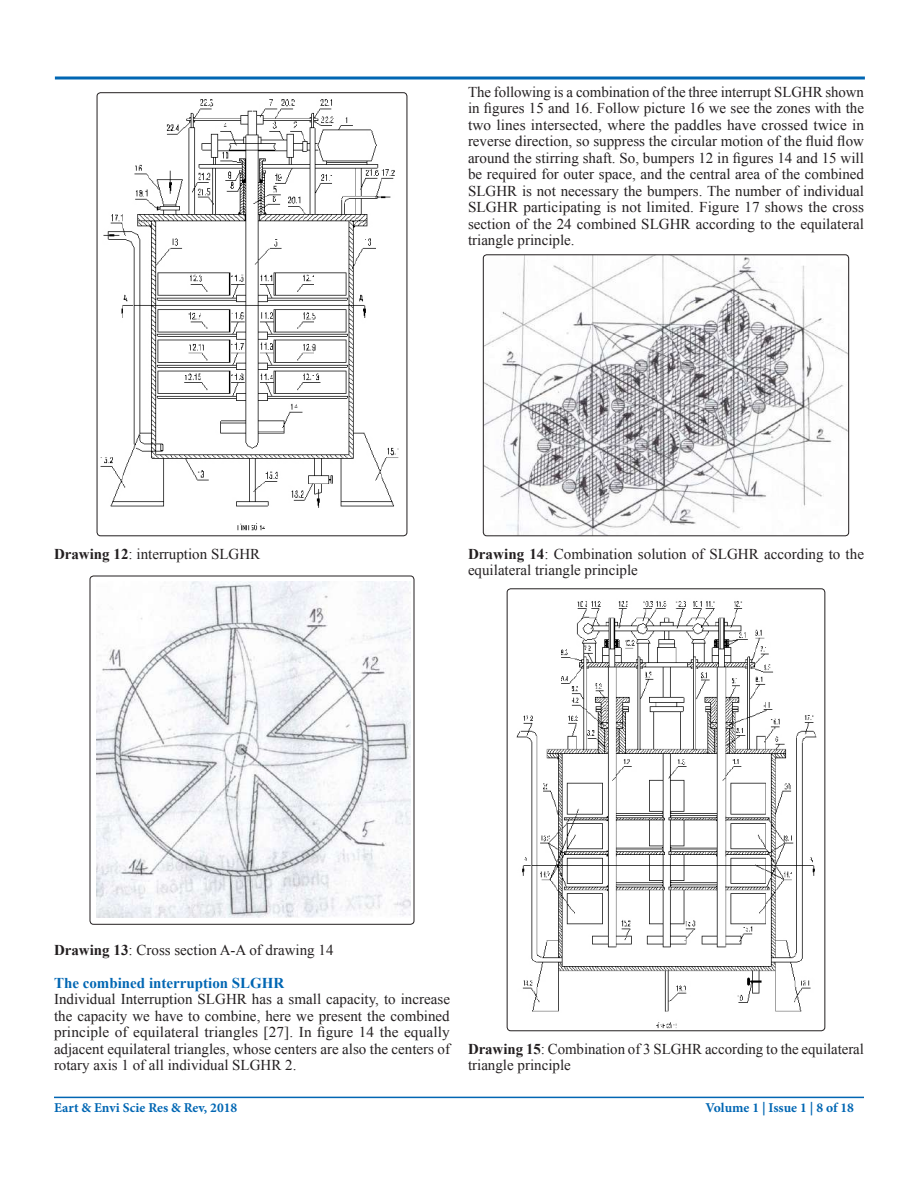
<style>
.page{position:relative;width:918px;height:1188px;background:#fff}
.page>*{position:absolute;margin:0;border:0;box-sizing:border-box;transform-origin:0 0}
.t1{font:15px/16.5px "Times New Roman";color:#231f20;text-align:justify}
.t2{font:700 15px "Times New Roman";color:#0166b3}
.t3{font:700 13.5px "Minion Pro";color:#0166b3}
.s1{font-weight:700}
</style>
<div class="page">
<svg style="left:54px;top:76px;width:811px;height:4px;background:#408cc5"></svg>
<hr style="left:54px;top:1097px;width:810px;height:1px;background:#0166b3">
<img style="left:97px;top:93px;width:310px;height:443px">
<div style="left:97px;top:93px;width:310px;height:443px;border:1px solid #231f20;border-radius:4px"></div>
<img style="left:97px;top:582px;width:313px;height:335px">
<div style="left:90px;top:576px;width:324px;height:348px;border:1px solid #231f20;border-radius:4px"></div>
<img style="left:483px;top:255px;width:366px;height:281px">
<div style="left:483px;top:255px;width:366px;height:281px;border:1px solid #231f20;border-radius:4px"></div>
<img style="left:507px;top:589px;width:318px;height:442px">
<div style="left:507px;top:589px;width:318px;height:442px;border:1px solid #231f20;border-radius:4px"></div>
<p class="t1" style="left:54px;top:545px;width:208px"><span class="s1">Drawing 12</span>: interruption SLGHR</p>
<p class="t1" style="left:468px;top:83px;width:398px">The following is a combination of the three interrupt SLGHR shown in figures 15 and 16. Follow picture 16 we see the zones with the two lines intersected, where the paddles have crossed twice in reverse direction, so suppress the circular motion of the fluid flow around the stirring shaft. So, bumpers 12 in figures 14 and 15 will be required for outer space, and the central area of the combined SLGHR is not necessary the bumpers. The number of individual SLGHR participating is not limited. Figure 17 shows the cross section of the 24 combined SLGHR according to the equilateral triangle principle.</p>
<p class="t1" style="left:468px;top:545px;width:398px"><span class="s1">Drawing 14</span>: Combination solution of SLGHR according to the equilateral triangle principle</p>
<p class="t1" style="left:54px;top:941px;width:281px"><span class="s1">Drawing 13</span>: Cross section A-A of drawing 14</p>
<p class="t2" style="left:54px;top:972px;width:232px">The combined interruption SLGHR</p>
<p class="t1" style="left:54px;top:991px;width:398px">Individual Interruption SLGHR has a small capacity, to increase the capacity we have to combine, here we present the combined principle of equilateral triangles [27]. In figure 14 the equally adjacent equilateral triangles, whose centers are also the centers of rotary axis 1 of all individual SLGHR 2.</p>
<p class="t1" style="left:468px;top:1040px;width:398px"><span class="s1">Drawing 15</span>: Combination of 3 SLGHR according to the equilateral triangle principle</p>
<p class="t3" style="left:54px;top:1098px;width:185px">Eart &amp; Envi Scie Res &amp; Rev, 2018</p>
<p class="t3" style="left:706px;top:1098px;width:150px">Volume 1 | Issue 1 | 8 of 18</p>
</div>
